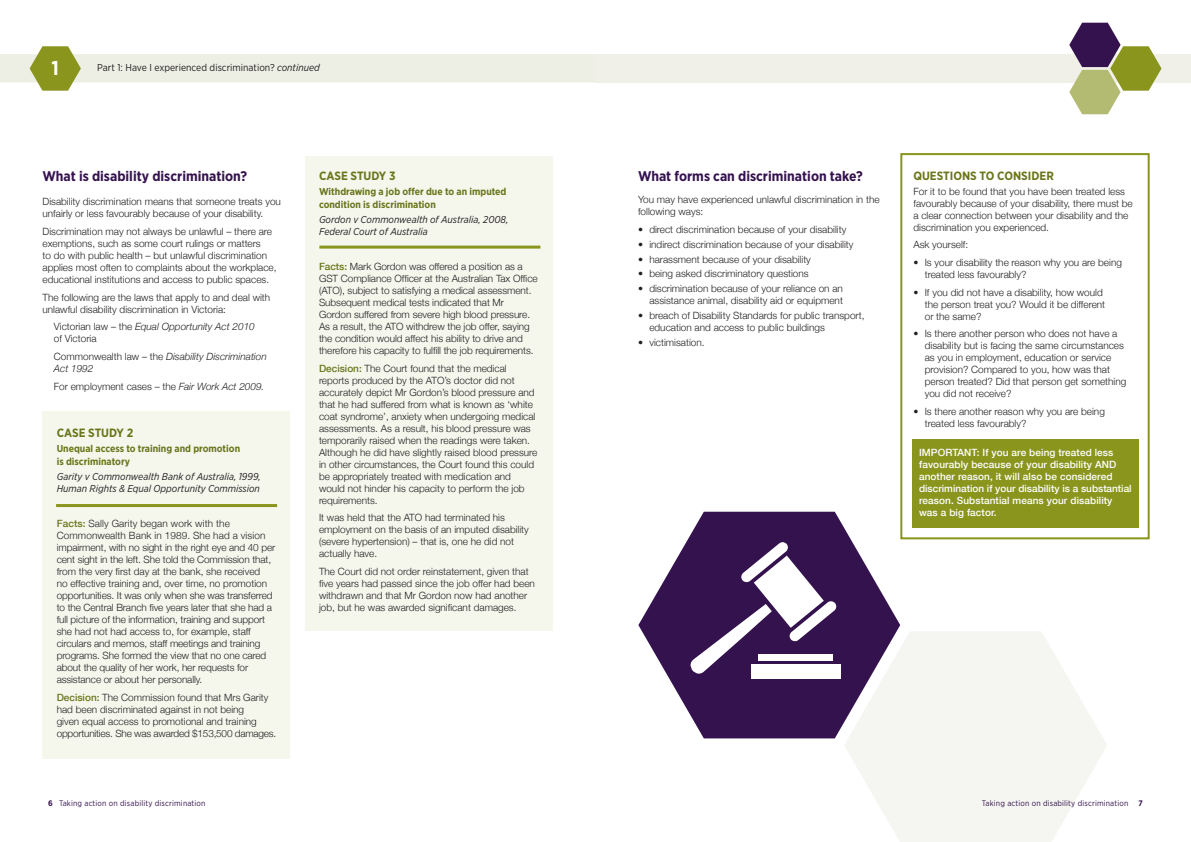
<style>
.page{position:relative;width:1191px;height:842px;background:#fff}
.page>*{position:absolute;margin:0;border:0;box-sizing:border-box;transform-origin:0 0}
.t1{font:700 20px "Gotham Narrow";color:#fff}
.t2{font:700 14px "Gotham Narrow";color:#34124e}
.t3{font:700 12px "Gotham Narrow";color:#6a751a}
.t4{font:300 10px/12px "Helvetica Neue";color:#231f20}
.t5{font:500 10px/12px "Helvetica Neue";letter-spacing:.01em;color:#fff}
.t6{font:italic 10px/12px "Gotham Narrow";color:#231f20}
.t7{font:700 10px/13.8px "Gotham Narrow";color:#6a751a}
.t8{font:italic 300 10px/12px "Helvetica Neue";color:#231f20}
.t9{font:10px "Gotham Narrow";color:#231f20}
.t10{font:8px "Gotham Narrow";letter-spacing:.02em;color:#34124e}
.t11{font:700 8px "Gotham Narrow";color:#34124e}
.s1{font-style:italic}
.s2{font-style:normal}
.s3{font-weight:500;color:#6a751a}
.s4{font-weight:700}
</style>
<div class="page">
<svg style="left:638px;top:512px;width:262px;height:226px;fill:#34124e"></svg>
<div style="left:751px;top:664px;width:90px;height:15px;background:#fff"></div>
<svg style="left:687px;top:542px;width:149px;height:135px"></svg>
<svg style="left:844px;top:631px;width:263px;height:211px;fill:#f5f6f1"></svg>
<div style="left:595px;top:54px;width:596px;height:29px;background:#f1f0e8"></div>
<svg style="left:1069px;top:23px;width:92px;height:91px"></svg>
<div style="left:306px;top:156px;width:247px;height:475px;background:#f5f7ed"></div>
<div style="left:43px;top:411px;width:247px;height:348px;background:#f5f7ed"></div>
<svg style="left:0;top:46px;width:595px;height:45px"></svg>
<hr style="left:319px;top:246px;width:221px;height:3px;background:#8a951e">
<hr style="left:56px;top:504px;width:221px;height:3px;background:#8a951e">
<div style="left:900px;top:153px;width:249px;height:386px;border:2px solid #8a951e"></div>
<div style="left:911px;top:439px;width:227px;height:89px;background:#8a951e"></div>
<h1 class="t1" style="left:52px;top:55px;width:9px">1</h1>
<p class="t9" style="left:97px;top:62px;width:224px">Part 1: Have I experienced discrimination? <span class="s1">continued</span></p>
<h2 class="t2" style="left:43px;top:167px;width:206px">What is disability discrimination?</h2>
<p class="t4" style="left:43px;top:196px;width:240px">Disability discrimination means that someone treats you unfairly or less favourably because of your disability.</p>
<p class="t4" style="left:43px;top:225px;width:235px">Discrimination may not always be unlawful – there are exemptions, such as some court rulings or matters<br>to do with public health – but unlawful discrimination applies most often to complaints about the workplace, educational institutions and access to public spaces.</p>
<p class="t4" style="left:43px;top:291px;width:229px">The following are the laws that apply to and deal with unlawful disability discrimination in Victoria:</p>
<p class="t4" style="left:54px;top:321px;width:202px">Victorian law – the <span class="s1">Equal Opportunity Act 2010 </span>of Victoria</p>
<p class="t8" style="left:54px;top:350px;width:214px"><span class="s2">Commonwealth law – the</span> Disability Discrimination<br>Act 1992</p>
<p class="t4" style="left:54px;top:380px;width:212px">For employment cases – the <span class="s1">Fair Work Act 2009.</span></p>
<p class="t3" style="left:57px;top:425px;width:78px">CASE STUDY 2</p>
<p class="t7" style="left:57px;top:441px;width:185px">Unequal access to training and promotion is discriminatory</p>
<p class="t6" style="left:57px;top:471px;width:205px">Garity v Commonwealth Bank of Australia, 1999,<br>Human Rights &amp; Equal Opportunity Commission</p>
<p class="t4" style="left:57px;top:517px;width:220px"><span class="s3">Facts:</span> Sally Garity began work with the Commonwealth Bank in 1989. She had a vision impairment, with no sight in the right eye and 40 per cent sight in the left. She told the Commission that, from the very first day at the bank, she received<br>no effective training and, over time, no promotion opportunities. It was only when she was transferred to the Central Branch five years later that she had a full picture of the information, training and support she had not had access to, for example, staff circulars and memos, staff meetings and training programs. She formed the view that no one cared about the quality of her work, her requests for assistance or about her personally.</p>
<p class="t4" style="left:57px;top:691px;width:221px"><span class="s3">Decision:</span> The Commission found that Mrs Garity had been discriminated against in not being<br>given equal access to promotional and training opportunities. She was awarded $153,500 damages.</p>
<p class="t3" style="left:319px;top:168px;width:78px">CASE STUDY 3</p>
<p class="t7" style="left:319px;top:184px;width:189px">Withdrawing a job offer due to an imputed condition is discrimination</p>
<p class="t6" style="left:319px;top:213px;width:191px">Gordon v Commonwealth of Australia, 2008,<br>Federal Court of Australia</p>
<p class="t4" style="left:319px;top:260px;width:220px"><span class="s3">Facts:</span> Mark Gordon was offered a position as a GST Compliance Officer at the Australian Tax Office (ATO), subject to satisfying a medical assessment.<br>Subsequent medical tests indicated that Mr Gordon suffered from severe high blood pressure.<br>As a result, the ATO withdrew the job offer, saying the condition would affect his ability to drive and therefore his capacity to fulfill the job requirements.</p>
<p class="t4" style="left:319px;top:362px;width:220px"><span class="s3">Decision:</span> The Court found that the medical reports produced by the ATO’s doctor did not accurately depict Mr Gordon’s blood pressure and that he had suffered from what is known as ‘white coat syndrome’, anxiety when undergoing medical assessments. As a result, his blood pressure was temporarily raised when the readings were taken.<br>Although he did have slightly raised blood pressure in other circumstances, the Court found this could be appropriately treated with medication and would not hinder his capacity to perform the job requirements.</p>
<p class="t4" style="left:319px;top:511px;width:211px">It was held that the ATO had terminated his employment on the basis of an imputed disability (severe hypertension) – that is, one he did not actually have.</p>
<p class="t4" style="left:319px;top:565px;width:217px">The Court did not order reinstatement, given that five years had passed since the job offer had been withdrawn and that Mr Gordon now had another job, but he was awarded significant damages.</p>
<h2 class="t2" style="left:638px;top:167px;width:226px">What forms can discrimination take?</h2>
<p class="t4" style="left:638px;top:194px;width:243px">You may have experienced unlawful discrimination in the following ways:</p>
<p class="t4" style="left:638px;top:223px;width:210px">• direct discrimination because of your disability</p>
<p class="t4" style="left:638px;top:238px;width:217px">• indirect discrimination because of your disability</p>
<p class="t4" style="left:638px;top:253px;width:174px">• harassment because of your disability</p>
<p class="t4" style="left:638px;top:268px;width:172px">• being asked discriminatory questions</p>
<p class="t4" style="left:638px;top:283px;width:206px;text-align:right">• discrimination because of your reliance on an assistance animal, disability aid or equipment</p>
<p class="t4" style="left:649px;top:309px;width:217px;text-indent:-11px">• breach of Disability Standards for public transport, education and access to public buildings</p>
<p class="t4" style="left:638px;top:336px;width:68px">• victimisation.</p>
<p class="t3" style="left:913px;top:168px;width:142px">QUESTIONS TO CONSIDER</p>
<p class="t4" style="left:913px;top:185px;width:221px">For it to be found that you have been treated less favourably because of your disability, there must be a clear connection between your disability and the discrimination you experienced.</p>
<p class="t4" style="left:913px;top:238px;width:56px">Ask yourself:</p>
<p class="t4" style="left:924px;top:256px;width:199px;text-indent:-11px">• Is your disability the reason why you are being treated less favourably?</p>
<p class="t4" style="left:924px;top:286px;width:182px;text-indent:-11px">• If you did not have a disability, how would the person treat you? Would it be different or the same?</p>
<p class="t4" style="left:924px;top:327px;width:203px;text-indent:-11px">• Is there another person who does not have a disability but is facing the same circumstances as you in employment, education or service provision? Compared to you, how was that person treated? Did that person get something you did not receive?</p>
<p class="t4" style="left:924px;top:405px;width:182px;text-indent:-11px">• Is there another reason why you are being treated less favourably?</p>
<p class="t5" style="left:919px;top:446px;width:214px">IMPORTANT: If you are being treated less favourably because of your disability AND another reason, it will also be considered discrimination if your disability is a substantial reason. Substantial means your disability was a big factor.</p>
<p class="t10" style="left:48px;top:798px;width:159px"><span class="s4">6</span> Taking action on disability discrimination</p>
<p class="t10" style="left:982px;top:798px;width:148px">Taking action on disability discrimination</p>
<p class="t11" style="left:1138px;top:798px;width:6px">7</p>
</div>
